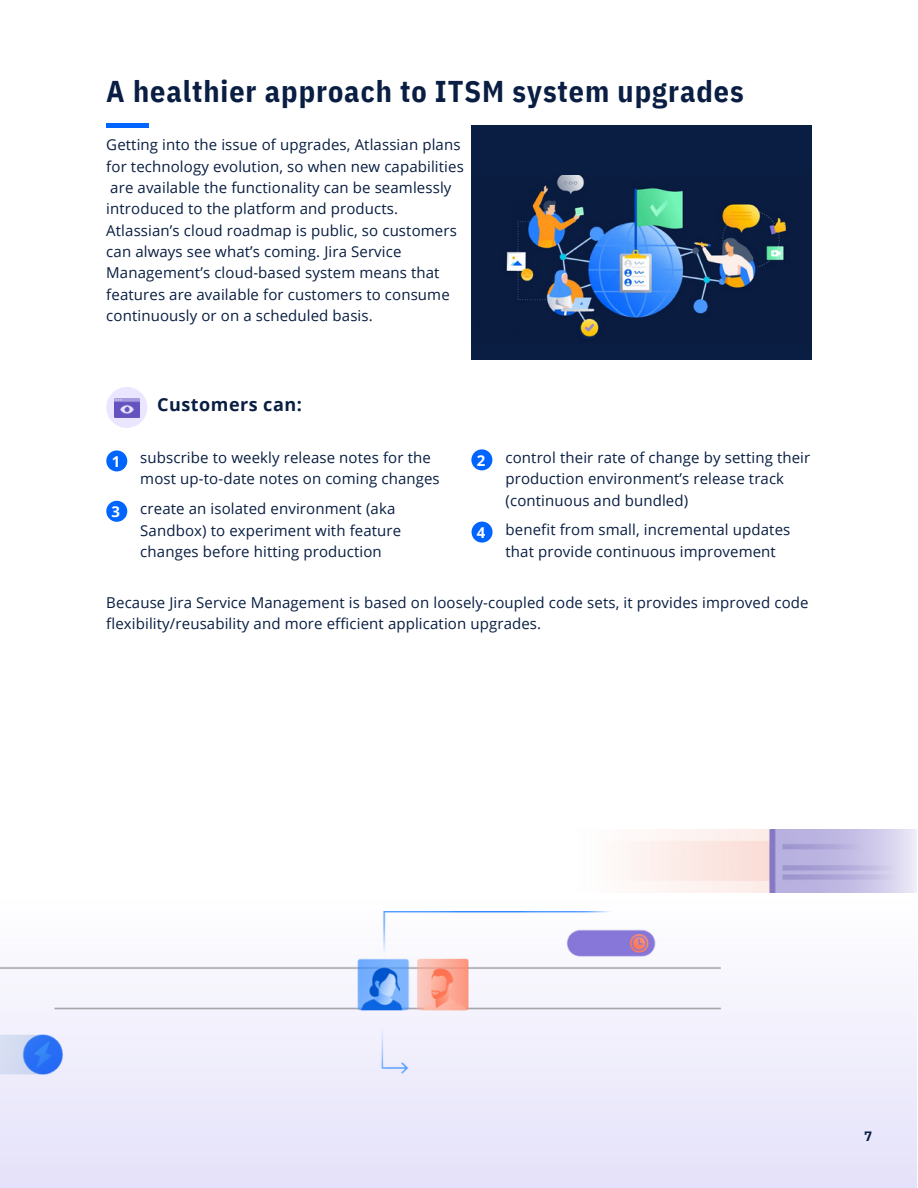
<style>
.page{position:relative;width:918px;height:1188px;background:#fff}
.page>*{position:absolute;margin:0;border:0;box-sizing:border-box;transform-origin:0 0}
.t1{font:700 30px "IBM Plex Sans Cond";letter-spacing:.03em;color:#091e42}
.t2{font:700 18px "Open Sans";letter-spacing:.025em;color:#091e42}
.t3{font:15px/21.3px "Open Sans";letter-spacing:.01em;color:#091e42}
.t4{font:700 15px "Open Sans";color:#fff}
.t5{font:700 13.5px "IBM Plex Sans";color:#091e42}
</style>
<div class="page">
<div style="left:106px;top:123px;width:43px;height:5px;background:#0065ff"></div>
<div style="left:106px;top:450px;width:21px;height:21px;background:#0065ff;border-radius:50%"></div>
<div style="left:106px;top:501px;width:21px;height:21px;background:#0065ff;border-radius:50%"></div>
<div style="left:106px;top:387px;width:41px;height:41px;background:#eae6ff;border-radius:50%"></div>
<div style="left:471px;top:449px;width:21px;height:21px;background:#0065ff;border-radius:50%"></div>
<div style="left:472px;top:522px;width:21px;height:21px;background:#0065ff;border-radius:50%"></div>
<img style="left:114px;top:398px;width:26px;height:19px">
<div style="left:471px;top:125px;width:340px;height:217px;background:#091e42"></div>
<img style="left:471px;top:175px;width:340px;height:177px">
<div style="left:472px;top:345px;width:340px;height:14px;background:#091e42"></div>
<img style="left:626px;top:830px;width:291px;height:63px">
<img style="left:0;top:911px;width:721px;height:163px">
<p class="t1" style="left:106px;top:71px;width:639px">A healthier approach to ITSM system upgrades</p>
<p class="t3" style="left:106px;top:134px;width:356px">Getting into the issue of upgrades, Atlassian plans</p>
<p class="t3" style="left:106px;top:155px;width:359px">for technology evolution, so when new capabilities</p>
<p class="t3" style="left:110px;top:176px;width:343px">are available the functionality can be seamlessly</p>
<p class="t3" style="left:106px;top:198px;width:293px">introduced to the platform and products.</p>
<p class="t3" style="left:106px;top:219px;width:352px">Atlassian’s cloud roadmap is public, so customers</p>
<h2 class="t3" style="left:106px;top:241px;width:297px">can always see what’s coming. Jira Service</h2>
<p class="t3" style="left:106px;top:262px;width:335px">Management’s cloud-based system means that</p>
<p class="t3" style="left:106px;top:283px;width:345px">features are available for customers to consume</p>
<p class="t3" style="left:106px;top:305px;width:268px">continuously or on a scheduled basis.</p>
<p class="t2" style="left:157px;top:392px;width:146px">Customers can:</p>
<p class="t3" style="left:140px;top:446px;width:301px">subscribe to weekly release notes for the most up-to-date notes on coming changes</p>
<p class="t3" style="left:140px;top:497px;width:257px">create an isolated environment (aka</p>
<p class="t3" style="left:140px;top:520px;width:262px">Sandbox) to experiment with feature</p>
<p class="t3" style="left:140px;top:541px;width:243px">changes before hitting production</p>
<p class="t3" style="left:106px;top:592px;width:704px">Because Jira Service Management is based on loosely-coupled code sets, it provides improved code flexibility/reusability and more efficient application upgrades.</p>
<p class="t3" style="left:506px;top:446px;width:306px">control their rate of change by setting their production environment’s release track (continuous and bundled)</p>
<p class="t3" style="left:506px;top:518px;width:286px">benefit from small, incremental updates</p>
<p class="t3" style="left:506px;top:541px;width:272px">that provide continuous improvement</p>
<p class="t4" style="left:477px;top:449px;width:10px">2</p>
<p class="t4" style="left:112px;top:451px;width:10px">1</p>
<p class="t4" style="left:112px;top:501px;width:10px">3</p>
<p class="t4" style="left:477px;top:522px;width:10px">4</p>
<p class="t5" style="left:864px;top:1127px;width:10px">7</p>
</div>
